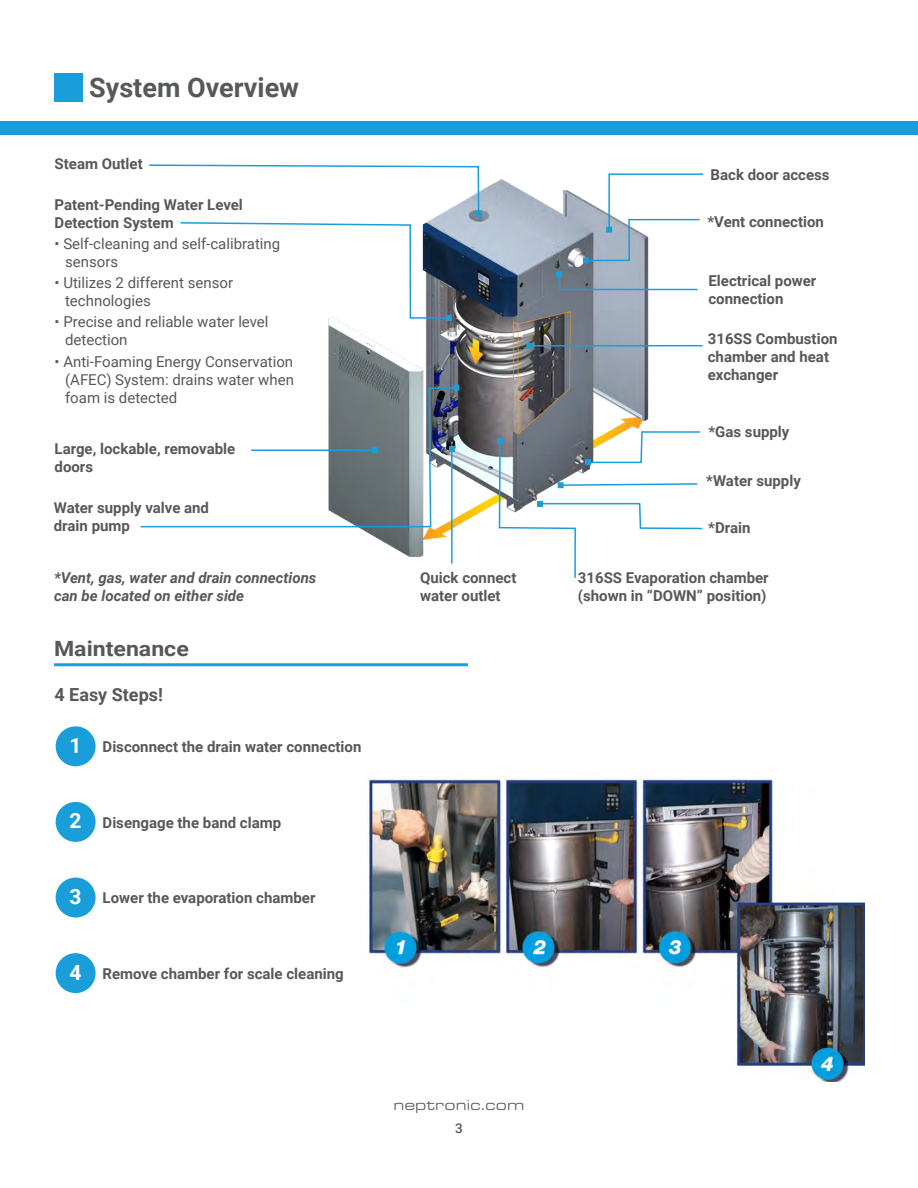
<style>
.page{position:relative;width:918px;height:1188px;background:#fff}
.page>*{position:absolute;margin:0;border:0;box-sizing:border-box;transform-origin:0 0}
.t1{font:700 27px "Roboto";color:#57585a}
.t2{font:700 21px "Roboto";color:#57585a;scale:1.1 1}
.t3{font:700 21px "Roboto";color:#fff}
.t4{font:700 18px "Roboto";color:#57585a}
.t5{font:700 15px/18px "Roboto";color:#57585a}
.t6{font:15px/18px "Roboto";color:#57585a}
.t7{font:italic 700 15px/18px "Roboto";color:#57585a}
.t8{font:15px "Eurostile Ext";color:#57585a}
.t9{font:500 13.5px "Roboto";color:#57585a}
</style>
<div class="page">
<div style="left:0;top:122px;width:918px;height:13px;background:#199eda"></div>
<div style="left:54px;top:73px;width:28px;height:29px;background:#199eda"></div>
<img style="left:367px;top:777px;width:497px;height:305px">
<hr style="left:54px;top:663px;width:414px;height:3px;background:#199eda">
<div style="left:56px;top:726px;width:40px;height:40px;background:#199eda;border-radius:50%"></div>
<div style="left:56px;top:878px;width:40px;height:40px;background:#199eda;border-radius:50%"></div>
<div style="left:56px;top:953px;width:40px;height:40px;background:#199eda;border-radius:50%"></div>
<div style="left:56px;top:802px;width:40px;height:40px;background:#199eda;border-radius:50%"></div>
<img style="left:328px;top:179px;width:321px;height:378px">
<svg style="left:140px;top:386px;width:318px;height:142px"></svg>
<svg style="left:453px;top:385px;width:6px;height:6px"></svg>
<hr style="left:451px;top:449px;width:2px;height:114px;background:#199eda">
<svg style="left:449px;top:446px;width:6px;height:6px"></svg>
<hr style="left:529px;top:345px;width:173px;height:2px;background:#199eda">
<svg style="left:526px;top:343px;width:6px;height:6px"></svg>
<svg style="left:558px;top:273px;width:140px;height:18px"></svg>
<div style="left:556px;top:271px;width:6px;height:7px;background:#199eda"></div>
<svg style="left:497px;top:431px;width:206px;height:147px"></svg>
<svg style="left:583px;top:173px;width:121px;height:91px"></svg>
<svg style="left:149px;top:164px;width:333px;height:157px"></svg>
<p class="t1" style="left:89px;top:68px;width:211px">System Overview</p>
<p class="t5" style="left:55px;top:154px;width:90px">Steam Outlet</p>
<p class="t5" style="left:55px;top:195px;width:190px">Patent-Pending Water Level<br>Detection System</p>
<p class="t6" style="left:65px;top:234px;width:217px;text-indent:-10px">• Self-cleaning and self-calibrating sensors</p>
<p class="t6" style="left:65px;top:273px;width:170px;text-indent:-10px">• Utilizes 2 different sensor technologies</p>
<p class="t6" style="left:65px;top:313px;width:205px;text-indent:-10px">• Precise and reliable water level detection</p>
<p class="t6" style="left:65px;top:352px;width:230px;text-align:justify;text-indent:-10px">• Anti-Foaming Energy Conservation (AFEC) System: drains water when foam is detected</p>
<p class="t5" style="left:55px;top:439px;width:182px">Large, lockable, removable doors</p>
<p class="t5" style="left:54px;top:498px;width:157px">Water supply valve and</p>
<p class="t5" style="left:54px;top:516px;width:78px">drain pump</p>
<p class="t7" style="left:54px;top:568px;width:264px">*Vent, gas, water and drain connections can be located on either side</p>
<p class="t2" style="left:54px;top:633px;width:124px">Maintenance</p>
<p class="t4" style="left:54px;top:682px;width:110px">4 Easy Steps!</p>
<p class="t3" style="left:70px;top:731px;width:14px">1</p>
<p class="t5" style="left:103px;top:737px;width:260px">Disconnect the drain water connection</p>
<p class="t3" style="left:70px;top:806px;width:14px">2</p>
<p class="t5" style="left:103px;top:813px;width:180px">Disengage the band clamp</p>
<p class="t3" style="left:70px;top:882px;width:14px">3</p>
<p class="t5" style="left:103px;top:888px;width:214px">Lower the evaporation chamber</p>
<p class="t3" style="left:70px;top:957px;width:14px">4</p>
<p class="t5" style="left:103px;top:964px;width:243px">Remove chamber for scale cleaning</p>
<p class="t5" style="left:420px;top:568px;width:98px">Quick connect</p>
<p class="t5" style="left:420px;top:586px;width:82px">water outlet</p>
<p class="t8" style="left:393px;top:1094px;width:133px">neptronic.com</p>
<p class="t9" style="left:455px;top:1119px;width:9px">3</p>
<p class="t5" style="left:711px;top:165px;width:120px">Back door access</p>
<p class="t5" style="left:707px;top:212px;width:118px">*Vent connection</p>
<p class="t5" style="left:708px;top:271px;width:109px">Electrical power connection</p>
<p class="t5" style="left:708px;top:329px;width:131px">316SS Combustion chamber and heat exchanger</p>
<p class="t5" style="left:708px;top:422px;width:83px">*Gas supply</p>
<p class="t5" style="left:706px;top:471px;width:96px">*Water supply</p>
<p class="t5" style="left:708px;top:518px;width:44px">*Drain</p>
<p class="t5" style="left:578px;top:568px;width:192px">316SS Evaporation chamber (shown in “DOWN” position)</p>
</div>
